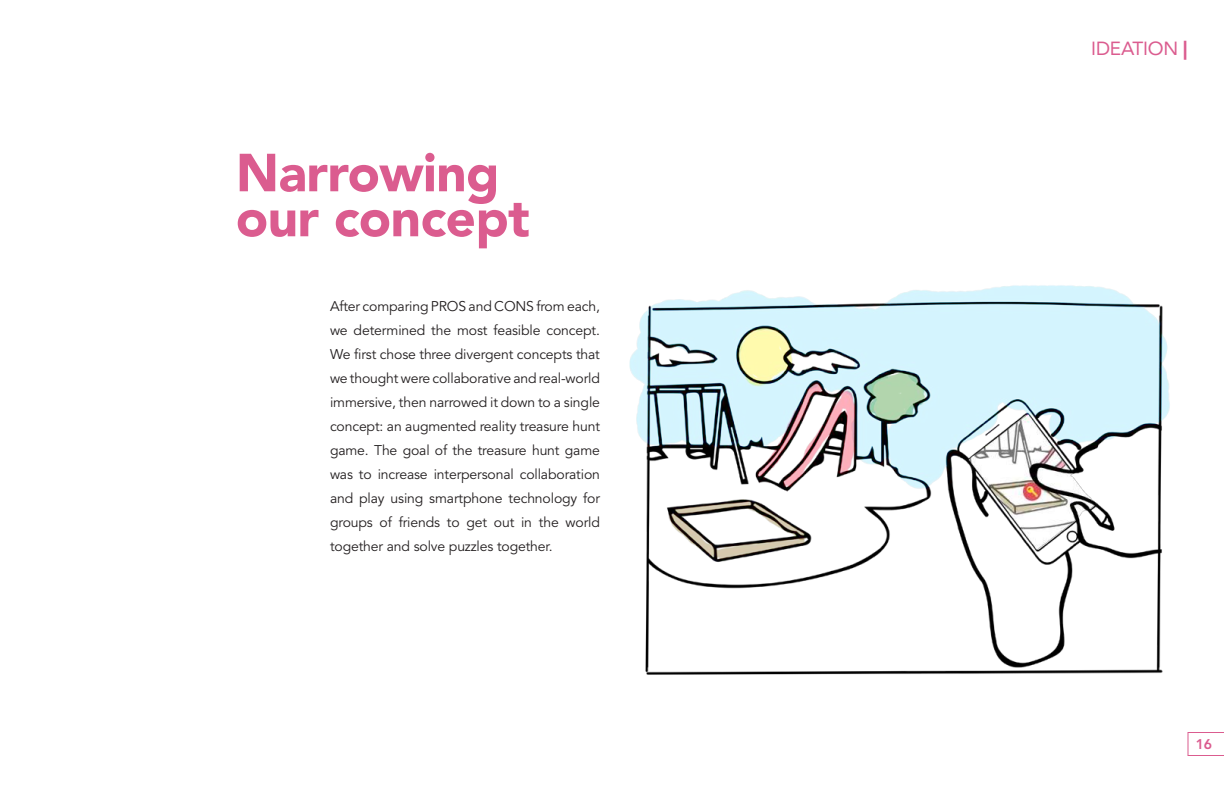
<style>
.page{position:relative;width:1224px;height:792px;background:#fff}
.page>*{position:absolute;margin:0;border:0;box-sizing:border-box;transform-origin:0 0}
.t1{font:900 53px/45px "Avenir";letter-spacing:-.01em;color:#db5c8f}
.t2{font:19px "Avenir";letter-spacing:-.01em;color:#db5c8f}
.t3{font:14px/24px "Avenir";letter-spacing:-.01em;color:#231f20;text-align:justify}
.t4{font:800 14px "Avenir";color:#db5c8f}
.s1{font-weight:900}
</style>
<div class="page">
<div style="left:1188px;top:732px;width:36px;height:24px;border:1px solid #db5c8f"></div>
<img style="left:629px;top:285px;width:541px;height:390px">
<h1 class="t1" style="left:236px;top:152px;width:295px">Narrowing our concept</h1>
<p class="t3" style="left:330px;top:294px;width:272px">After comparing PROS and CONS from each, we determined the most feasible concept.<br>We first chose three divergent concepts that we thought were collaborative and real-world immersive, then narrowed it down to a single concept: an augmented reality treasure hunt game. The goal of the treasure hunt game was to increase interpersonal collaboration and play using smartphone technology for groups of friends to get out in the world together and solve puzzles together.</p>
<h2 class="t2" style="left:1091px;top:36px;width:98px">IDEATION <span class="s1">|</span></h2>
<p class="t4" style="left:1196px;top:735px;width:18px">16</p>
</div>
